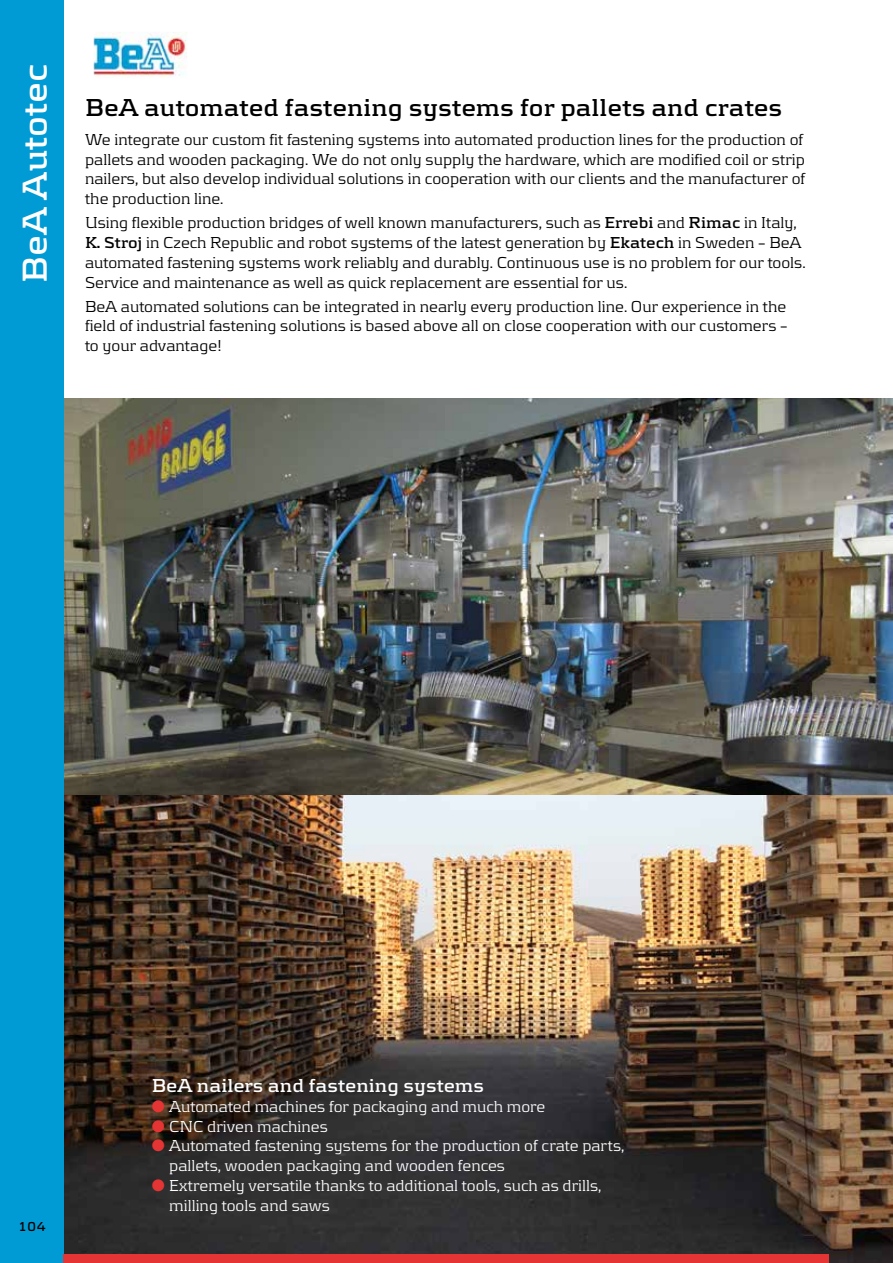
<style>
.page{position:relative;width:893px;height:1263px;background:#fff}
.page>*{position:absolute;margin:0;border:0;box-sizing:border-box;transform-origin:0 0}
.t1{font:700 36px "Be A";color:#fff}
.t2{font:700 25.5px "Be A";color:#000}
.t3{font:700 19.5px "Be A";color:#fff}
.t4{font:16.5px/19.8px "Be A";color:#000}
.t5{font:16.5px/19.8px "Be A";color:#fff}
.t6{font:700 13.5px "Be A";color:#000}
.s1{font-weight:700}
.s2{color:#e53434}
</style>
<div class="page">
<img style="left:64px;top:399px;width:829px;height:396px">
<img style="left:64px;top:795px;width:829px;height:468px">
<div style="left:0;top:0;width:64px;height:1263px;background:#009bd4"></div>
<img style="left:94px;top:32px;width:93px;height:46px">
<div style="left:64px;top:1254px;width:765px;height:9px;background:#e53434"></div>
<h1 class="t1" style="left:14px;top:283px;width:221px;rotate:-90deg">BeA Autotec</h1>
<h2 class="t2" style="left:85px;top:92px;width:699px">BeA automated fastening systems for pallets and crates</h2>
<p class="t4" style="left:85px;top:129px;width:722px">We integrate our custom fit fastening systems into automated production lines for the production of pallets and wooden packaging. We do not only supply the hardware, which are modified coil or strip nailers, but also develop individual solutions in cooperation with our clients and the manufacturer of the production line.</p>
<p class="t4" style="left:85px;top:212px;width:722px">Using flexible production bridges of well known manufacturers, such as <span class="s1">Errebi</span> and <span class="s1">Rimac</span> in Italy, <span class="s1">K. Stroj</span> in Czech Republic and robot systems of the latest generation by <span class="s1">Ekatech</span> in Sweden – BeA automated fastening systems work reliably and durably. Continuous use is no problem for our tools.<br>Service and maintenance as well as quick replacement are essential for us.</p>
<p class="t4" style="left:85px;top:296px;width:704px;text-align:justify">BeA automated solutions can be integrated in nearly every production line. Our experience in the field of industrial fastening solutions is based above all on close cooperation with our customers – to your advantage!</p>
<p class="t6" style="left:18px;top:1219px;width:29px">104</p>
<p class="t3" style="left:152px;top:1074px;width:334px">BeA nailers and fastening systems</p>
<p class="t5" style="left:152px;top:1096px;width:395px"><span class="s2">●</span> Automated machines for packaging and much more</p>
<p class="t5" style="left:152px;top:1116px;width:178px"><span class="s2">●</span> CNC driven machines</p>
<p class="t5" style="left:169px;top:1136px;width:457px;text-indent:-18px"><span class="s2">●</span> Automated fastening systems for the production of crate parts, pallets, wooden packaging and wooden fences</p>
<p class="t5" style="left:169px;top:1175px;width:434px;text-indent:-18px"><span class="s2">●</span> Extremely versatile thanks to additional tools, such as drills, milling tools and saws</p>
</div>
